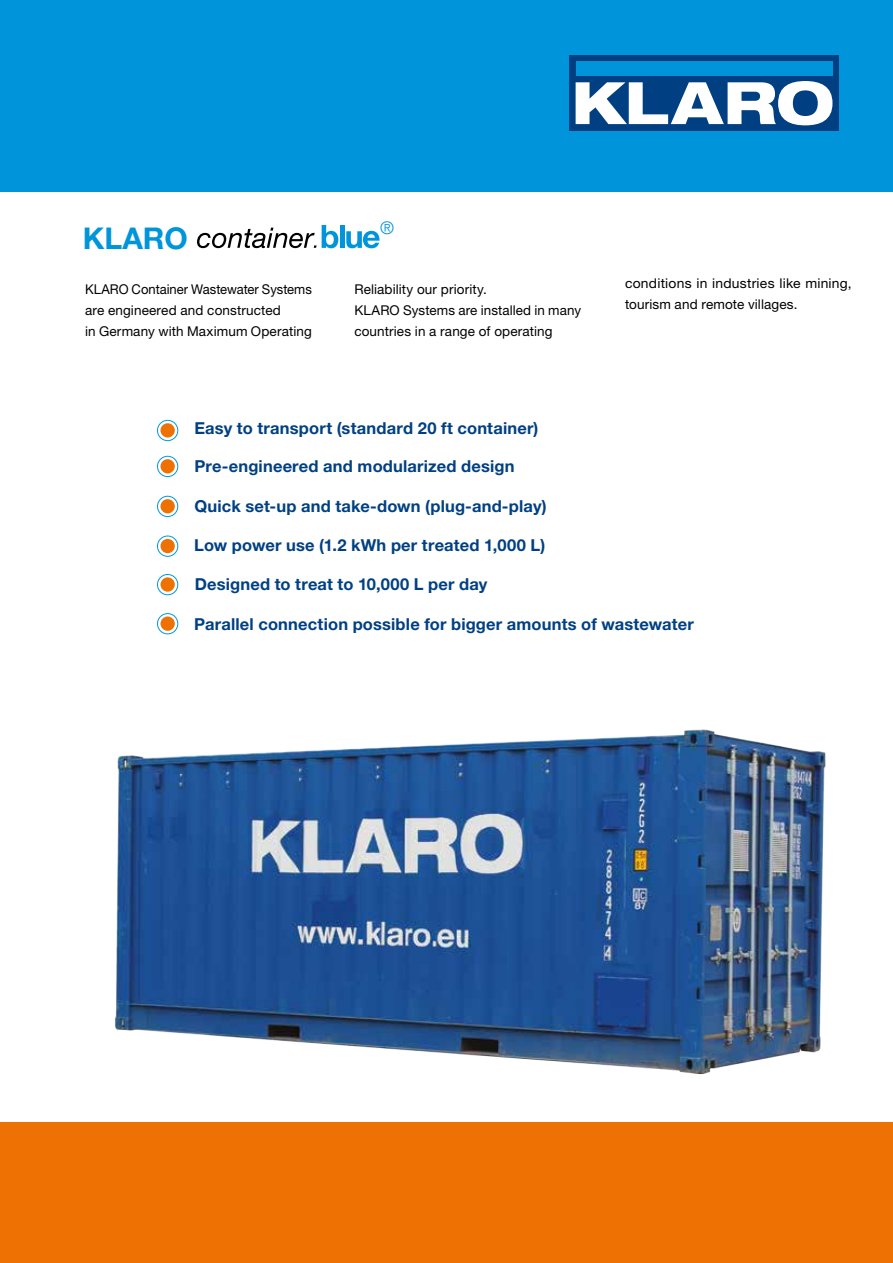
<style>
.page{position:relative;width:893px;height:1263px;background:#fff}
.page>*{position:absolute;margin:0;border:0;box-sizing:border-box;transform-origin:0 0}
.t1{font:700 30px "Helvetica Neue LT Pro";color:#0095db}
.t2{font:300 17.55px "Helvetica Neue LT Pro";color:#0095db}
.t3{font:700 16.5px "Helvetica Neue LT Pro";letter-spacing:.01em;color:#004082}
.t4{font:13.5px/21px "Helvetica Neue LT Pro";letter-spacing:.01em;color:#000}
.t5{font:13.5px/21px "Helvetica Neue LT Pro";letter-spacing:.01em;color:#000;scale:.96 1}
</style>
<div class="page">
<div style="left:0;top:0;width:893px;height:192px;background:#0095db"></div>
<img style="left:102px;top:729px;width:762px;height:394px">
<div style="left:0;top:1123px;width:893px;height:140px;background:#ee7203"></div>
<hr style="left:340px;top:225px;width:4px;height:23px;background:#0095db">
<svg style="left:346px;top:231px;width:34px;height:17px"></svg>
<svg style="left:197px;top:225px;width:141px;height:23px"></svg>
<div style="left:157px;top:420px;width:21px;height:21px;border:1px solid #009ce1;border-radius:50%"></div>
<div style="left:160px;top:423px;width:15px;height:14px;background:#ee7203;border-radius:50%"></div>
<div style="left:157px;top:456px;width:21px;height:21px;border:1px solid #009ce1;border-radius:50%"></div>
<div style="left:160px;top:459px;width:15px;height:14px;background:#ee7203;border-radius:50%"></div>
<div style="left:157px;top:496px;width:21px;height:21px;border:1px solid #009ce1;border-radius:50%"></div>
<div style="left:160px;top:499px;width:15px;height:14px;background:#ee7203;border-radius:50%"></div>
<div style="left:157px;top:535px;width:21px;height:22px;border:1px solid #009ce1;border-radius:50%"></div>
<div style="left:160px;top:539px;width:15px;height:14px;background:#ee7203;border-radius:50%"></div>
<div style="left:157px;top:574px;width:21px;height:21px;border:1px solid #009ce1;border-radius:50%"></div>
<div style="left:160px;top:577px;width:15px;height:15px;background:#ee7203;border-radius:50%"></div>
<div style="left:157px;top:613px;width:21px;height:21px;border:1px solid #009ce1;border-radius:50%"></div>
<div style="left:160px;top:616px;width:15px;height:15px;background:#ee7203;border-radius:50%"></div>
<div style="left:569px;top:55px;width:270px;height:76px;background:#004082"></div>
<svg style="left:576px;top:81px;width:256px;height:44px"></svg>
<div style="left:576px;top:62px;width:256px;height:14px;background:#0095db"></div>
<p class="t2" style="left:380px;top:217px;width:15px">®</p>
<h1 class="t1" style="left:83px;top:219px;width:106px">KLARO</h1>
<p class="t5" style="left:85px;top:279px;width:238px">KLARO Container Wastewater Systems are engineered and constructed<br>in Germany with Maximum Operating</p>
<p class="t4" style="left:354px;top:279px;width:228px">Reliability our priority.<br>KLARO Systems are installed in many countries in a range of operating</p>
<p class="t4" style="left:625px;top:273px;width:228px">conditions in industries like mining, tourism and remote villages.</p>
<p class="t3" style="left:194px;top:418px;width:346px">Easy to transport (standard 20 ft container)</p>
<p class="t3" style="left:194px;top:456px;width:322px">Pre-engineered and modularized design</p>
<p class="t3" style="left:194px;top:496px;width:354px">Quick set-up and take-down (plug-and-play)</p>
<p class="t3" style="left:194px;top:535px;width:353px">Low power use (1.2 kWh per treated 1,000 L)</p>
<p class="t3" style="left:195px;top:574px;width:294px">Designed to treat to 10,000 L per day</p>
<p class="t3" style="left:194px;top:613px;width:501px">Parallel connection possible for bigger amounts of wastewater</p>
</div>
